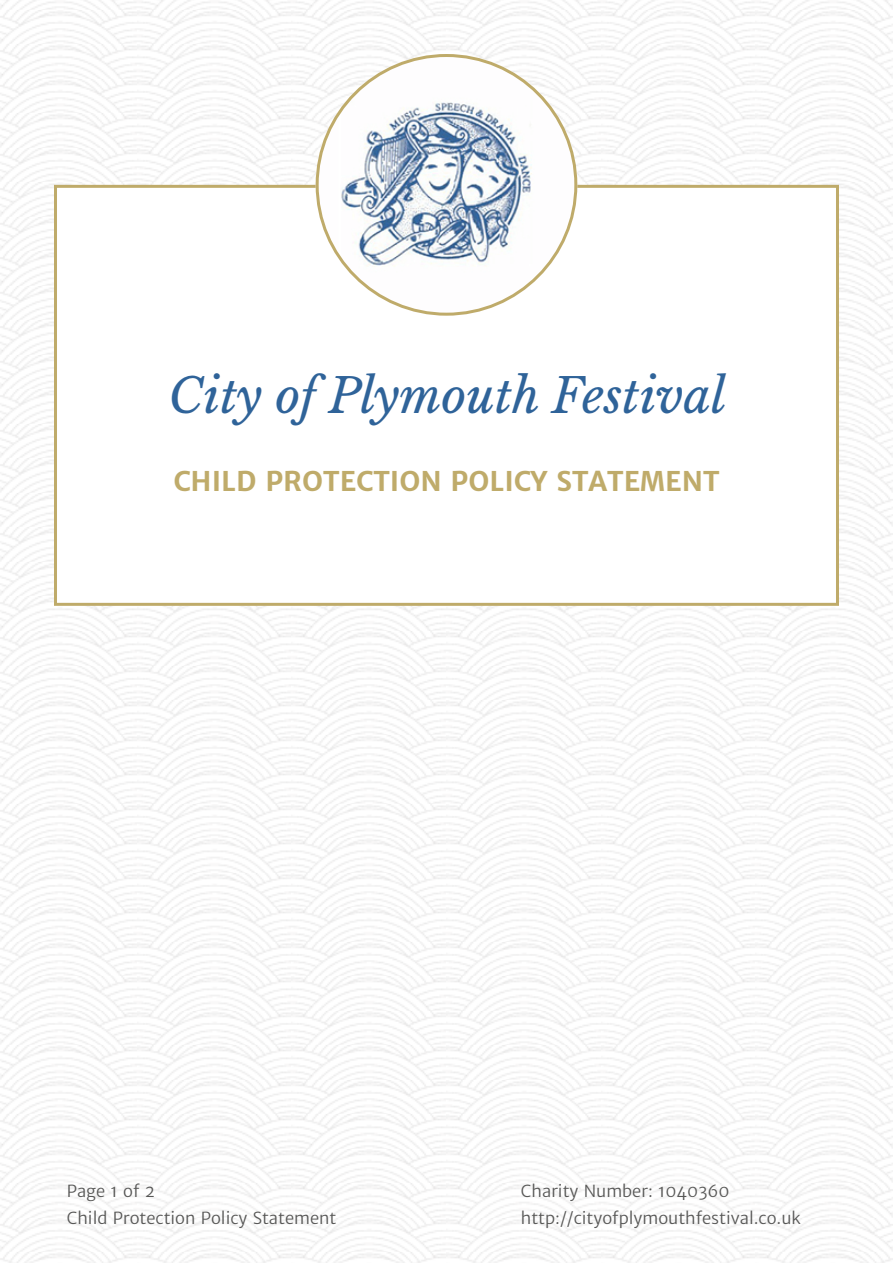
<style>
.page{position:relative;width:893px;height:1263px;background:#fff}
.page>*{position:absolute;margin:0;border:0;box-sizing:border-box;transform-origin:0 0}
.t1{font:italic 48px "Libre Baskerville";color:#2f6399}
.t2{font:700 27px "Merriweather Sans";color:#bfab6a}
.t3{font:16.5px/27px "Merriweather Sans";color:#575756}
</style>
<div class="page">
<div style="left:54px;top:185px;width:785px;height:421px;background:#fff;border:3px solid #bfab6a"></div>
<img style="left:316px;top:54px;width:261px;height:262px;border-radius:131px">
<h1 class="t1" style="left:169px;top:367px;width:559px">City of Plymouth Festival</h1>
<h2 class="t2" style="left:173px;top:464px;width:547px">CHILD PROTECTION POLICY STATEMENT</h2>
<p class="t3" style="left:67px;top:1177px;width:271px">Page 1 of 2<br>Child Protection Policy Statement</p>
<p class="t3" style="left:521px;top:1178px;width:282px">Charity Number: 1040360 http://cityofplymouthfestival.co.uk</p>
</div>
